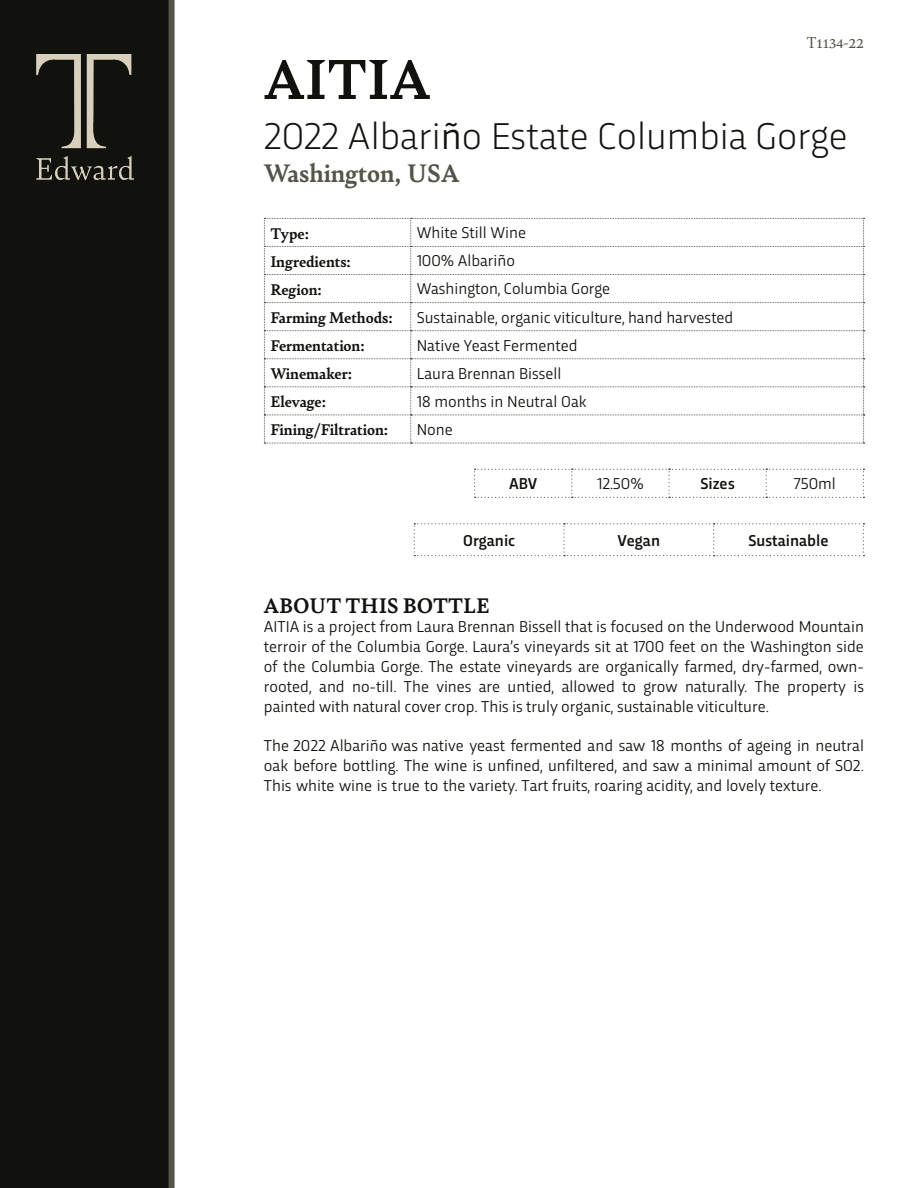
<style>
.page{position:relative;width:918px;height:1188px;background:#fff}
.page>*{position:absolute;margin:0;border:0;box-sizing:border-box;transform-origin:0 0}
.t1{font:700 60px "Bely";color:#11120d}
.t2{font:300 39px "Trasandina";color:#11120d}
.t3{font:700 27px "Bely";color:#565448}
.t4{font:700 22.5px "Bely";color:#11120d}
.t5{font:16.5px/19.8px "Trasandina";color:#11120d;text-align:justify}
.t6{font:700 16.5px "Bely";color:#11120d}
.t7{font:500 16.5px "Trasandina";color:#11120d}
.t8{font:16.5px "Bona Nova SC";color:#565448}
.s1{font-weight:400}
</style>
<div class="page">
<svg style="left:264px;top:218px;width:601px;height:226px"></svg>
<div style="left:0;top:0;width:170px;height:1188px;background:#11120d"></div>
<div style="left:169px;top:0;width:6px;height:1188px;background:#56554a"></div>
<img style="left:37px;top:54px;width:96px;height:125px">
<svg style="left:474px;top:469px;width:390px;height:29px"></svg>
<svg style="left:414px;top:523px;width:450px;height:33px"></svg>
<p class="t8" style="left:807px;top:30px;width:59px">T1134-22</p>
<p class="t1" style="left:264px;top:37px;width:168px">AITIA</p>
<p class="t2" style="left:264px;top:108px;width:585px">2022 Albari<span class="s1">ñ</span>o Estate Columbia Gorge</p>
<p class="t3" style="left:264px;top:154px;width:197px">Washington, USA</p>
<p class="t6" style="left:270px;top:221px;width:40px">Type:</p>
<p class="t5" style="left:417px;top:222px;width:111px">White Still Wine</p>
<p class="t6" style="left:270px;top:250px;width:82px">Ingredients:</p>
<p class="t5" style="left:417px;top:250px;width:100px">100% Albariño</p>
<p class="t6" style="left:270px;top:278px;width:53px">Region:</p>
<p class="t5" style="left:417px;top:278px;width:195px">Washington, Columbia Gorge</p>
<p class="t6" style="left:270px;top:306px;width:124px">Farming Methods:</p>
<p class="t5" style="left:417px;top:306px;width:318px">Sustainable, organic viticulture, hand harvested</p>
<p class="t6" style="left:270px;top:334px;width:96px">Fermentation:</p>
<p class="t5" style="left:417px;top:334px;width:162px">Native Yeast Fermented</p>
<p class="t6" style="left:270px;top:362px;width:83px">Winemaker:</p>
<p class="t5" style="left:417px;top:362px;width:146px">Laura Brennan Bissell</p>
<p class="t6" style="left:270px;top:390px;width:57px">Elevage:</p>
<p class="t5" style="left:417px;top:390px;width:171px">18 months in Neutral Oak</p>
<p class="t6" style="left:270px;top:418px;width:119px">Fining/Filtration:</p>
<p class="t5" style="left:417px;top:418px;width:38px">None</p>
<p class="t7" style="left:509px;top:471px;width:30px">ABV</p>
<p class="t5" style="left:597px;top:472px;width:48px">12.50%</p>
<p class="t7" style="left:700px;top:471px;width:36px">Sizes</p>
<p class="t5" style="left:794px;top:472px;width:44px">750ml</p>
<p class="t7" style="left:463px;top:528px;width:53px">Organic</p>
<p class="t7" style="left:618px;top:528px;width:44px">Vegan</p>
<p class="t7" style="left:749px;top:528px;width:82px">Sustainable</p>
<p class="t4" style="left:264px;top:589px;width:227px">ABOUT THIS BOTTLE</p>
<p class="t5" style="left:264px;top:616px;width:602px">AITIA is a project from Laura Brennan Bissell that is focused on the Underwood Mountain terroir of the Columbia Gorge. Laura’s vineyards sit at 1700 feet on the Washington side of the Columbia Gorge. The estate vineyards are organically farmed, dry-farmed, own&shy;rooted, and no-till. The vines are untied, allowed to grow naturally. The property is painted with natural cover crop. This is truly organic, sustainable viticulture.</p>
<p class="t5" style="left:264px;top:734px;width:602px">The 2022 Albariño was native yeast fermented and saw 18 months of ageing in neutral oak before bottling. The wine is unfined, unfiltered, and saw a minimal amount of SO2.<br>This white wine is true to the variety. Tart fruits, roaring acidity, and lovely texture.</p>
</div>
